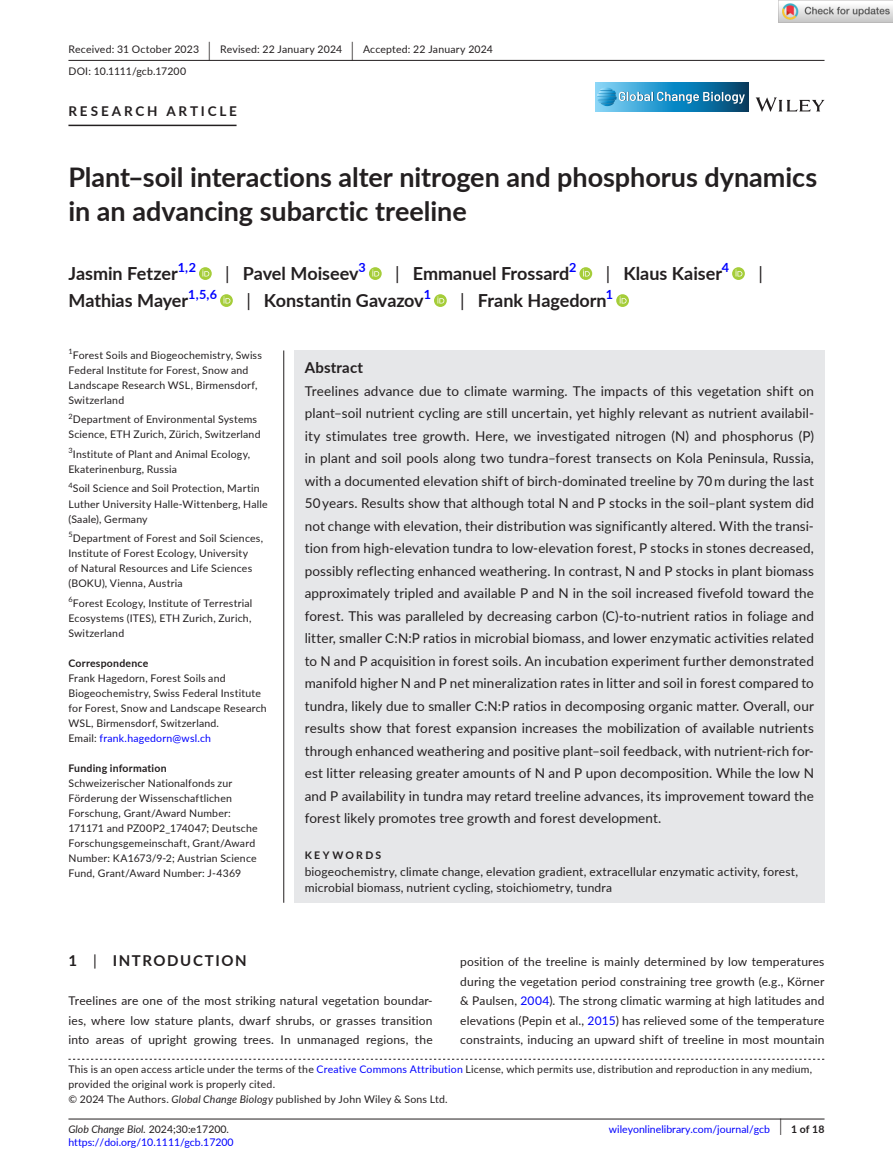
<style>
.page{position:relative;width:893px;height:1174px;background:#fff}
.page>*{position:absolute;margin:0;border:0;box-sizing:border-box;transform-origin:0 0}
.t1{font:700 27px/34.5px "Lato";color:#231f20}
.t2{font:700 18px "Lato";color:#231f20}
.t3{font:18px "Lato";color:#231f20}
.t4{font:700 15px "Lato";letter-spacing:.1em;color:#231f20}
.t5{font:700 15px "Lato";letter-spacing:.015em;color:#231f20}
.t6{font:13.5px/22.5px "Lato";letter-spacing:.01em;color:#231f20;text-align:justify}
.t7{font:700 13.5px "Lato";letter-spacing:.21em;color:#231f20}
.t8{font:700 12.6px "Lato";color:#00f}
.t9{font:12px/19.5px "Lato";letter-spacing:.015em;color:#231f20;text-align:justify}
.t10{font:10.5px/15px "Lato";letter-spacing:.02em;color:#231f20}
.t11{font:10.5px "Lato";color:#00f}
.t12{font:700 10.5px "Lato";letter-spacing:.02em;color:#231f20}
.t13{font:italic 10.5px "Lato";color:#231f20}
.t14{font:700 10.5px "Lato";letter-spacing:.22em;color:#231f20}
.t15{font:7.35px "Lato";color:#231f20}
.s1{font-size:19.65px}
.s2{font-weight:400}
.s3{color:#00f}
.s4{font-style:italic}
.s5{font-style:normal}
.s6{font-weight:400;font-size:17.4px}
</style>
<div class="page">
<hr style="left:68px;top:1118px;width:756px;height:1px;background:#231f20">
<svg style="left:756px;top:97px;width:68px;height:15px"></svg>
<svg style="left:595px;top:82px;width:153px;height:29px;background:#2b8bbb"></svg>
<svg style="left:597px;top:87px;width:148px;height:19px;background:#4799c2"></svg>
<hr style="left:68px;top:60px;width:756px;height:1px;background:#231f20">
<hr style="left:68px;top:125px;width:169px;height:1px;background:#231f20">
<svg style="left:199px;top:267px;width:13px;height:13px"></svg>
<svg style="left:202px;top:269px;width:7px;height:7px"></svg>
<svg style="left:369px;top:267px;width:13px;height:13px"></svg>
<svg style="left:372px;top:269px;width:7px;height:7px"></svg>
<svg style="left:579px;top:267px;width:13px;height:13px"></svg>
<svg style="left:583px;top:269px;width:7px;height:7px"></svg>
<svg style="left:732px;top:267px;width:13px;height:13px"></svg>
<svg style="left:735px;top:269px;width:7px;height:7px"></svg>
<svg style="left:220px;top:294px;width:13px;height:13px"></svg>
<svg style="left:223px;top:296px;width:7px;height:7px"></svg>
<svg style="left:434px;top:294px;width:13px;height:13px"></svg>
<svg style="left:437px;top:296px;width:7px;height:7px"></svg>
<svg style="left:616px;top:294px;width:13px;height:13px"></svg>
<svg style="left:620px;top:296px;width:7px;height:7px"></svg>
<svg style="left:68px;top:1058px;width:756px;height:1px"></svg>
<div style="left:294px;top:350px;width:530px;height:552px;background:#e6e7e9"></div>
<hr style="left:283px;top:350px;width:1px;height:552px;background:#231f20">
<img style="left:779px;top:0;width:114px;height:23px">
<p class="t10" style="left:68px;top:38px;width:426px;line-height:21.8px">Received: 31 October 2023 <span class="s1">|</span> Revised: 22 January 2024 <span class="s1">|</span> Accepted: 22 January 2024<br>DOI: 10.1111/gcb.17200</p>
<p class="t7" style="left:68px;top:101px;width:170px">RESEARCH ARTICLE</p>
<h1 class="t1" style="left:68px;top:159px;width:750px">Plant–soil interactions alter nitrogen and phosphorus dynamics in an advancing subarctic treeline</h1>
<h2 class="t2" style="left:68px;top:260px;width:111px">Jasmin Fetzer</h2>
<p class="t8" style="left:178px;top:258px;width:20px">1,2</p>
<h2 class="t2" style="left:225px;top:260px;width:135px"><span class="s2">|</span> Pavel Moiseev</h2>
<p class="t8" style="left:359px;top:258px;width:9px">3</p>
<h2 class="t2" style="left:395px;top:260px;width:176px"><span class="s2">|</span> Emmanuel Frossard</h2>
<p class="t8" style="left:569px;top:258px;width:9px">2</p>
<h2 class="t2" style="left:606px;top:260px;width:118px"><span class="s2">|</span> Klaus Kaiser</h2>
<p class="t8" style="left:722px;top:258px;width:9px">4</p>
<h2 class="t3" style="left:758px;top:260px;width:6px">|</h2>
<h2 class="t2" style="left:68px;top:287px;width:121px">Mathias Mayer</h2>
<p class="t8" style="left:188px;top:285px;width:30px">1,5,6</p>
<h2 class="t2" style="left:246px;top:287px;width:179px"><span class="s2">|</span> Konstantin Gavazov</h2>
<p class="t8" style="left:424px;top:285px;width:9px">1</p>
<h2 class="t2" style="left:460px;top:287px;width:148px"><span class="s2">|</span> Frank Hagedorn</h2>
<p class="t8" style="left:606px;top:285px;width:9px">1</p>
<p class="t15" style="left:68px;top:346px;width:6px">1</p>
<p class="t10" style="left:68px;top:347px;width:195px;text-indent:4px">Forest Soils and Biogeochemistry, Swiss Federal Institute for Forest, Snow and Landscape Research WSL, Birmensdorf, Switzerland</p>
<p class="t10" style="left:68px;top:412px;width:194px"><sup>2</sup>Department of Environmental Systems<br>Science, ETH Zurich, Zürich, Switzerland</p>
<p class="t10" style="left:68px;top:446px;width:183px"><sup>3</sup>Institute of Plant and Animal Ecology,<br>Ekaterinenburg, Russia</p>
<p class="t10" style="left:68px;top:481px;width:201px"><sup>4</sup>Soil Science and Soil Protection, Martin<br>Luther University Halle-Wittenberg, Halle (Saale), Germany</p>
<p class="t10" style="left:68px;top:530px;width:196px"><sup>5</sup>Department of Forest and Soil Sciences, Institute of Forest Ecology, University<br>of Natural Resources and Life Sciences (BOKU), Vienna, Austria</p>
<p class="t10" style="left:68px;top:595px;width:185px;text-align:justify"><sup>6</sup>Forest Ecology, Institute of Terrestrial Ecosystems (ITES), ETH Zurich, Zurich, Switzerland</p>
<p class="t12" style="left:68px;top:655px;width:81px">Correspondence</p>
<p class="t10" style="left:68px;top:670px;width:200px">Frank Hagedorn, Forest Soils and Biogeochemistry, Swiss Federal Institute for Forest, Snow and Landscape Research WSL, Birmensdorf, Switzerland.<br>Email: <span class="s3">frank.hagedorn@wsl.ch</span></p>
<p class="t12" style="left:68px;top:760px;width:100px">Funding information</p>
<p class="t10" style="left:68px;top:775px;width:191px">Schweizerischer Nationalfonds zur Förderung der Wissenschaftlichen Forschung, Grant/Award Number:<br>171171 and PZ00P2_174047; Deutsche Forschungsgemeinschaft, Grant/Award Number: KA1673/9-2; Austrian Science Fund, Grant/Award Number: J-4369</p>
<p class="t5" style="left:305px;top:356px;width:60px">Abstract</p>
<p class="t6" style="left:305px;top:379px;width:511px">Treelines advance due to climate warming. The impacts of this vegetation shift on plant–soil nutrient cycling are still uncertain, yet highly relevant as nutrient availabil&shy;ity stimulates tree growth. Here, we investigated nitrogen (N) and phosphorus (P) in plant and soil pools along two tundra–forest transects on Kola Peninsula, Russia, with a documented elevation shift of birch-dominated treeline by 70 m during the last 50 years. Results show that although total N and P stocks in the soil–plant system did not change with elevation, their distribution was significantly altered. With the transi&shy;tion from high-elevation tundra to low-elevation forest, P stocks in stones decreased, possibly reflecting enhanced weathering. In contrast, N and P stocks in plant biomass approximately tripled and available P and N in the soil increased fivefold toward the forest. This was paralleled by decreasing carbon (C)-to-nutrient ratios in foliage and litter, smaller C:N:P ratios in microbial biomass, and lower enzymatic activities related to N and P acquisition in forest soils. An incubation experiment further demonstrated manifold higher N and P net mineralization rates in litter and soil in forest compared to tundra, likely due to smaller C:N:P ratios in decomposing organic matter. Overall, our results show that forest expansion increases the mobilization of available nutrients through enhanced weathering and positive plant–soil feedback, with nutrient-rich for&shy;est litter releasing greater amounts of N and P upon decomposition. While the low N and P availability in tundra may retard treeline advances, its improvement toward the forest likely promotes tree growth and forest development.</p>
<p class="t14" style="left:305px;top:847px;width:78px">KEYWORDS</p>
<p class="t9" style="left:305px;top:862px;width:495px;line-height:16.5px">biogeochemistry, climate change, elevation gradient, extracellular enzymatic activity, forest, microbial biomass, nutrient cycling, stoichiometry, tundra</p>
<p class="t4" style="left:68px;top:950px;width:180px">1 <span class="s2">|</span> INTRODUCTION</p>
<p class="t9" style="left:68px;top:990px;width:366px">Treelines are one of the most striking natural vegetation boundar&shy;ies, where low stature plants, dwarf shrubs, or grasses transition into areas of upright growing trees. In unmanaged regions, the</p>
<p class="t9" style="left:460px;top:951px;width:366px">position of the treeline is mainly determined by low temperatures during the vegetation period constraining tree growth (e.g., Körner &amp; Paulsen, <span class="s3">2004</span>). The strong climatic warming at high latitudes and elevations (Pepin et al., <span class="s3">2015</span>) has relieved some of the temperature constraints, inducing an upward shift of treeline in most mountain</p>
<p class="t10" style="left:68px;top:1061px;width:745px">This is an open access article under the terms of the <span class="s3">Creative Commons Attribution</span> License, which permits use, distribution and reproduction in any medium, provided the original work is properly cited.<br>© 2024 The Authors. <span class="s4">Global Change Biology</span> published by John Wiley &amp; Sons Ltd.</p>
<p class="t13" style="left:68px;top:1121px;width:162px">Glob Change Biol. <span class="s5">2024;30:e17200.</span></p>
<p class="t12" style="left:779px;top:1121px;width:46px"><span class="s6">|</span> 1 of 18</p>
<p class="t11" style="left:68px;top:1135px;width:167px">https://doi.org/10.1111/gcb.17200</p>
<p class="t11" style="left:609px;top:1121px;width:163px">wileyonlinelibrary.com/journal/gcb</p>
</div>
